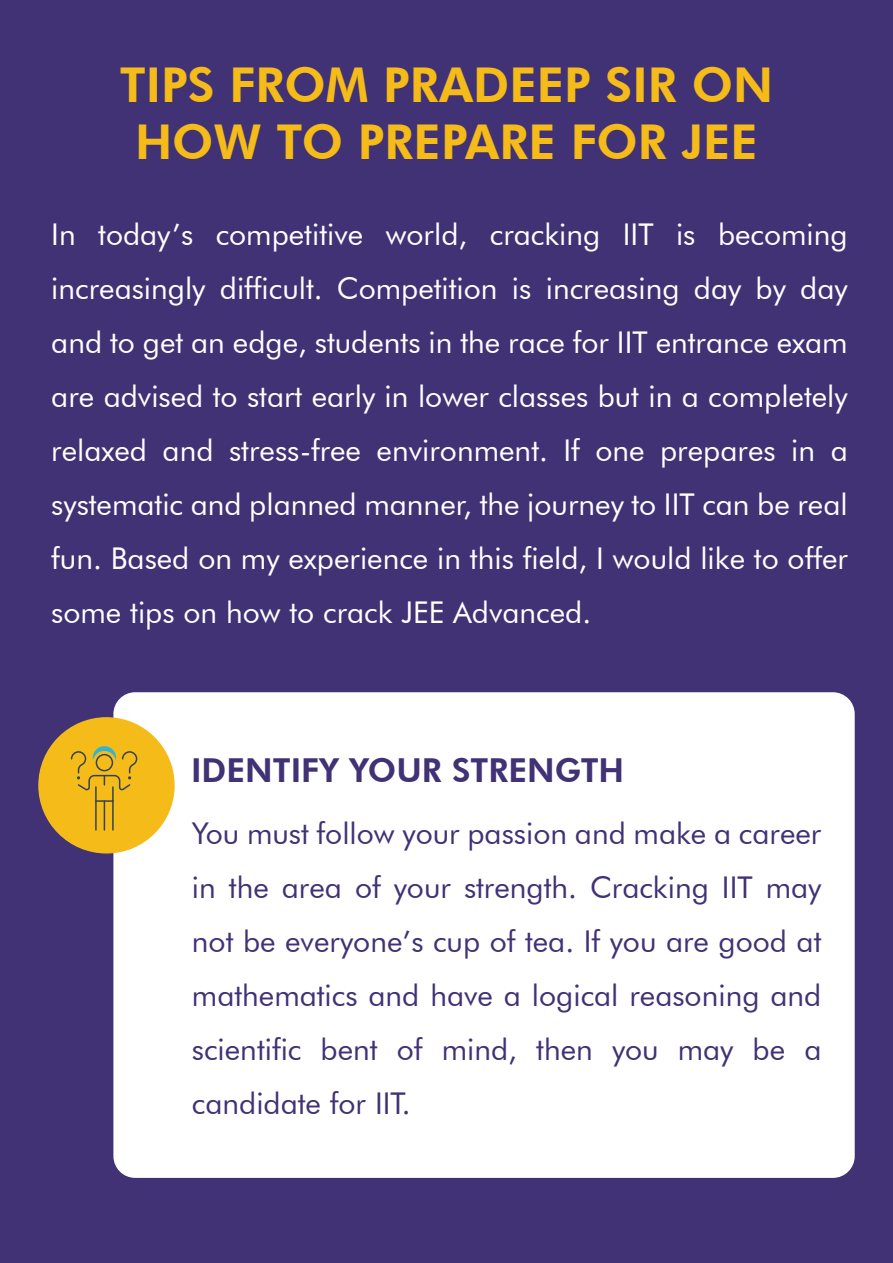
<style>
.page{position:relative;width:893px;height:1263px;background:#413175}
.page>*{position:absolute;margin:0;border:0;box-sizing:border-box;transform-origin:0 0}
.t1{font:800 48px/57.6px "Futura BT";color:#f4bb19;text-align:center}
.t2{font:800 33px "Futura BT";color:#413175}
.t3{font:30px/54px "Futura BT";color:#fff;text-align:justify}
.t4{font:30px/54px "Futura BT";color:#413175;text-align:justify}
</style>
<div class="page">
<div style="left:113px;top:692px;width:742px;height:486px;background:#fff;border-radius:22px"></div>
<div style="left:38px;top:717px;width:137px;height:136px;background:#f4bb19;border-radius:50%"></div>
<svg style="left:70px;top:746px;width:68px;height:84px"></svg>
<h1 class="t1" style="left:120px;top:55px;width:655px">TIPS FROM PRADEEP SIR ON<br>HOW TO PREPARE FOR JEE</h1>
<p class="t3" style="left:51px;top:207px;width:798px">In today’s competitive world, cracking IIT is becoming increasingly difficult. Competition is increasing day by day and to get an edge, students in the race for IIT entrance exam are advised to start early in lower classes but in a completely relaxed and stress-free environment. If one prepares in a systematic and planned manner, the journey to IIT can be real fun. Based on my experience in this field, I would like to offer some tips on how to crack JEE Advanced.</p>
<p class="t2" style="left:191px;top:750px;width:435px">IDENTIFY YOUR STRENGTH</p>
<p class="t4" style="left:192px;top:806px;width:631px">You must follow your passion and make a career in the area of your strength. Cracking IIT may not be everyone’s cup of tea. If you are good at mathematics and have a logical reasoning and scientific bent of mind, then you may be a candidate for IIT.</p>
</div>
